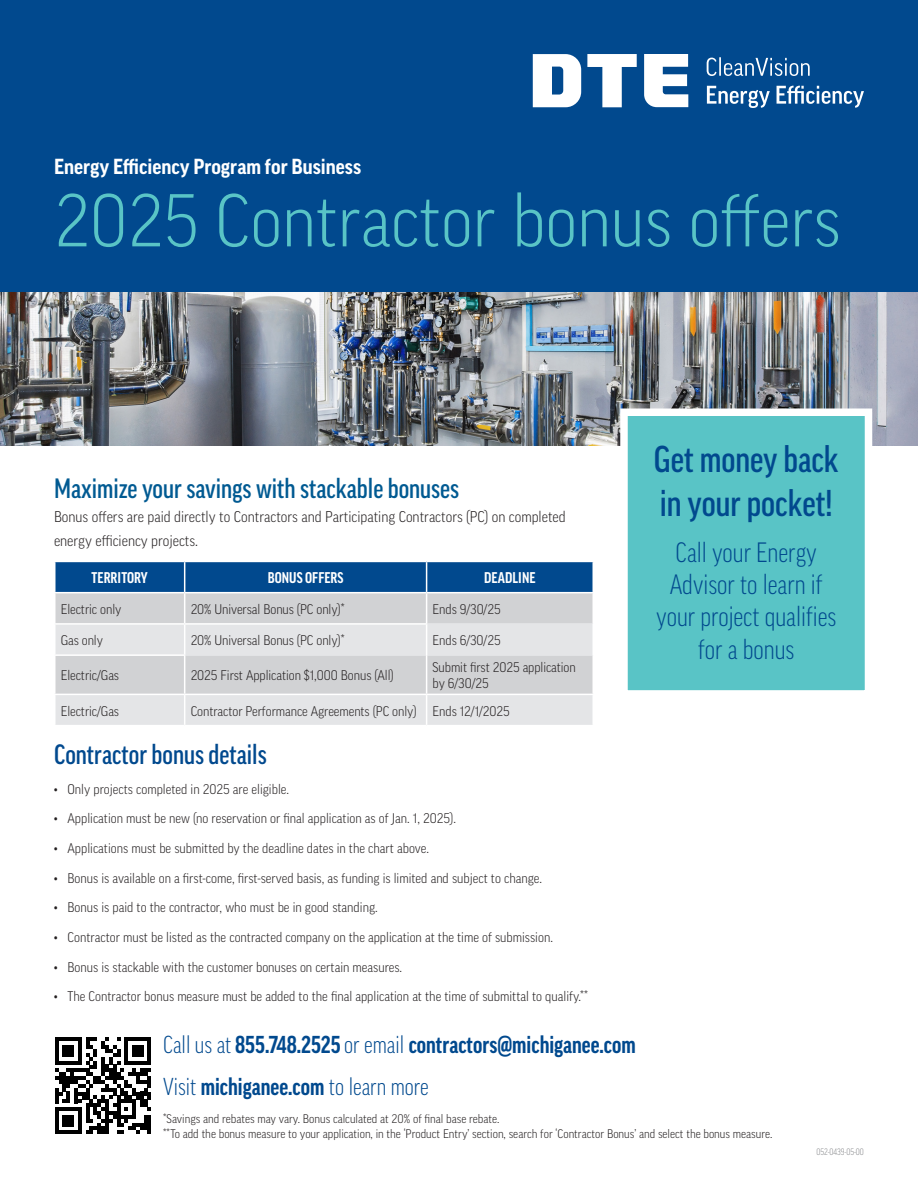
<style>
.page{position:relative;width:918px;height:1188px;background:#fff}
.page>*{position:absolute;margin:0;border:0;box-sizing:border-box;transform-origin:0 0}
.Title_Headline{font:300 72px "Good Pro Narr";color:#59c4c6}
.Circle__Bonus_code{font:500 condensed 36px/43.2px "Good Pro";color:#01498e}
.Circle__Bonus_code-2{font:300 condensed 27px/32.4px "Good Pro";color:#01498e;text-align:center}
.t1{font:500 condensed 27px "Good Pro";color:#015a92}
.t2{font:500 condensed 27px "Good Pro";color:#01498e}
.Circle__Bonus_code-3{font:700 condensed 23.7px "Good Pro";color:#01498e}
.Circle__Bonus_code-4{font:300 condensed 23.7px "Good Pro";color:#01498e}
.Title_Headline-2{font:700 21px "Good Pro Narr";color:#fff}
.t3{font:300 15px/24px "Good Pro Narr";color:#231f20}
.t4{font:700 condensed 15px "Good Pro";letter-spacing:.005em;color:#fff}
.t5{font:300 13.5px/16.2px "Good Pro Narr";color:#231f20}
.Circle__Bonus_code-5{font:300 12px/14.4px "Good Pro Narr";color:#231f20}
.t6{font:300 condensed 9px "Good Pro";letter-spacing:-.005em;color:#808285}
.s1{font-weight:300}
.s2{font-weight:700}
</style>
<div class="page">
<div style="left:0;top:0;width:918px;height:293px;background:#01498e"></div>
<svg style="left:533px;top:54px;width:331px;height:54px"></svg>
<img style="left:0;top:293px;width:918px;height:153px">
<div style="left:624px;top:412px;width:244px;height:282px;background:#59c4c6"></div>
<div style="left:620px;top:409px;width:252px;height:289px;border:8px solid #fff"></div>
<svg style="left:55px;top:1038px;width:96px;height:96px"></svg>
<svg style="left:56px;top:562px;width:536px;height:30px;background:#034a8f"></svg>
<div style="left:56px;top:593px;width:536px;height:30px;background:#d1d2d4"></div>
<svg style="left:56px;top:625px;width:536px;height:100px;background:#dcdddf"></svg>
<hr style="left:184px;top:562px;width:1px;height:30px;background:#fff">
<hr style="left:426px;top:562px;width:1px;height:30px;background:#fff">
<hr style="left:185px;top:694px;width:242px;height:1px;background:#fff">
<hr style="left:427px;top:694px;width:167px;height:1px;background:#fff">
<hr style="left:427px;top:623px;width:165px;height:2px;background:#e4e5e7">
<hr style="left:185px;top:654px;width:241px;height:2px;background:#e4e5e7">
<hr style="left:427px;top:654px;width:165px;height:2px;background:#e4e5e7">
<hr style="left:184px;top:593px;width:1px;height:30px;background:#fff">
<hr style="left:426px;top:593px;width:1px;height:30px;background:#fff">
<hr style="left:426px;top:625px;width:1px;height:30px;background:#fff">
<hr style="left:426px;top:655px;width:1px;height:39px;background:#fff">
<hr style="left:426px;top:695px;width:1px;height:30px;background:#fff">
<svg style="left:184px;top:625px;width:1px;height:29px"></svg>
<hr style="left:54px;top:654px;width:131px;height:2px;background:#fff">
<hr style="left:184px;top:656px;width:1px;height:38px;background:#fff">
<hr style="left:54px;top:694px;width:131px;height:1px;background:#fff">
<hr style="left:184px;top:695px;width:1px;height:30px;background:#fff">
<p class="Title_Headline-2" style="left:54px;top:155px;width:309px">Energy Efficiency Program for Business</p>
<p class="Title_Headline" style="left:54px;top:180px;width:788px">2025 Contractor bonus offers</p>
<p class="t1" style="left:54px;top:473px;width:407px">Maximize your savings with stackable bonuses</p>
<p class="t3" style="left:54px;top:504px;width:513px">Bonus offers are paid directly to Contractors and Participating Contractors (PC) on completed energy efficiency projects.</p>
<p class="t4" style="left:92px;top:569px;width:58px">TERRITORY</p>
<p class="t4" style="left:268px;top:569px;width:77px">BONUS OFFERS</p>
<p class="t4" style="left:484px;top:569px;width:53px">DEADLINE</p>
<p class="t5" style="left:61px;top:601px;width:62px">Electric only</p>
<p class="t5" style="left:191px;top:601px;width:156px">20% Universal Bonus (PC only)*</p>
<p class="t5" style="left:433px;top:601px;width:70px">Ends 9/30/25</p>
<p class="t5" style="left:61px;top:632px;width:44px">Gas only</p>
<p class="t5" style="left:191px;top:632px;width:156px">20% Universal Bonus (PC only)*</p>
<p class="t5" style="left:433px;top:632px;width:70px">Ends 6/30/25</p>
<p class="t5" style="left:61px;top:667px;width:60px">Electric/Gas</p>
<p class="t5" style="left:191px;top:667px;width:205px">2025 First Application $1,000 Bonus (All)</p>
<p class="t5" style="left:433px;top:659px;width:145px">Submit first 2025 application by 6/30/25</p>
<p class="t5" style="left:61px;top:703px;width:60px">Electric/Gas</p>
<p class="t5" style="left:191px;top:703px;width:227px">Contractor Performance Agreements (PC only)</p>
<p class="t5" style="left:433px;top:703px;width:79px">Ends 12/1/2025</p>
<p class="t2" style="left:54px;top:739px;width:214px">Contractor bonus details</p>
<p class="t5" style="left:54px;top:781px;width:237px">• Only projects completed in 2025 are eligible.</p>
<p class="t5" style="left:54px;top:810px;width:403px">• Application must be new (no reservation or final application as of Jan. 1, 2025).</p>
<p class="t5" style="left:54px;top:840px;width:376px">• Applications must be submitted by the deadline dates in the chart above.</p>
<p class="t5" style="left:54px;top:870px;width:490px">• Bonus is available on a first-come, first-served basis, as funding is limited and subject to change.</p>
<p class="t5" style="left:54px;top:899px;width:325px">• Bonus is paid to the contractor, who must be in good standing.</p>
<p class="t5" style="left:54px;top:929px;width:500px">• Contractor must be listed as the contracted company on the application at the time of submission.</p>
<p class="t5" style="left:54px;top:959px;width:350px">• Bonus is stackable with the customer bonuses on certain measures.</p>
<p class="t5" style="left:54px;top:988px;width:536px">• The Contractor bonus measure must be added to the final application at the time of submittal to qualify.**</p>
<p class="Circle__Bonus_code" style="left:654px;top:438px;width:186px">Get money back in your pocket!</p>
<p class="Circle__Bonus_code-2" style="left:656px;top:536px;width:182px">Call your Energy<br>Advisor to learn if your project qualifies for a bonus</p>
<p class="Circle__Bonus_code-3" style="left:163px;top:1032px;width:474px"><span class="s1">Call us at</span> 855.748.2525 <span class="s1">or email</span> contractors@michiganee.com</p>
<p class="Circle__Bonus_code-4" style="left:163px;top:1073px;width:267px">Visit <span class="s2">michiganee.com</span> to learn more</p>
<p class="Circle__Bonus_code-5" style="left:163px;top:1112px;width:611px">*Savings and rebates may vary. Bonus calculated at 20% of final base rebate.<br>**To add the bonus measure to your application, in the ‘Product Entry’ section, search for ‘Contractor Bonus’ and select the bonus measure.</p>
<p class="t6" style="left:816px;top:1147px;width:49px">052-0439-05-00</p>
</div>
